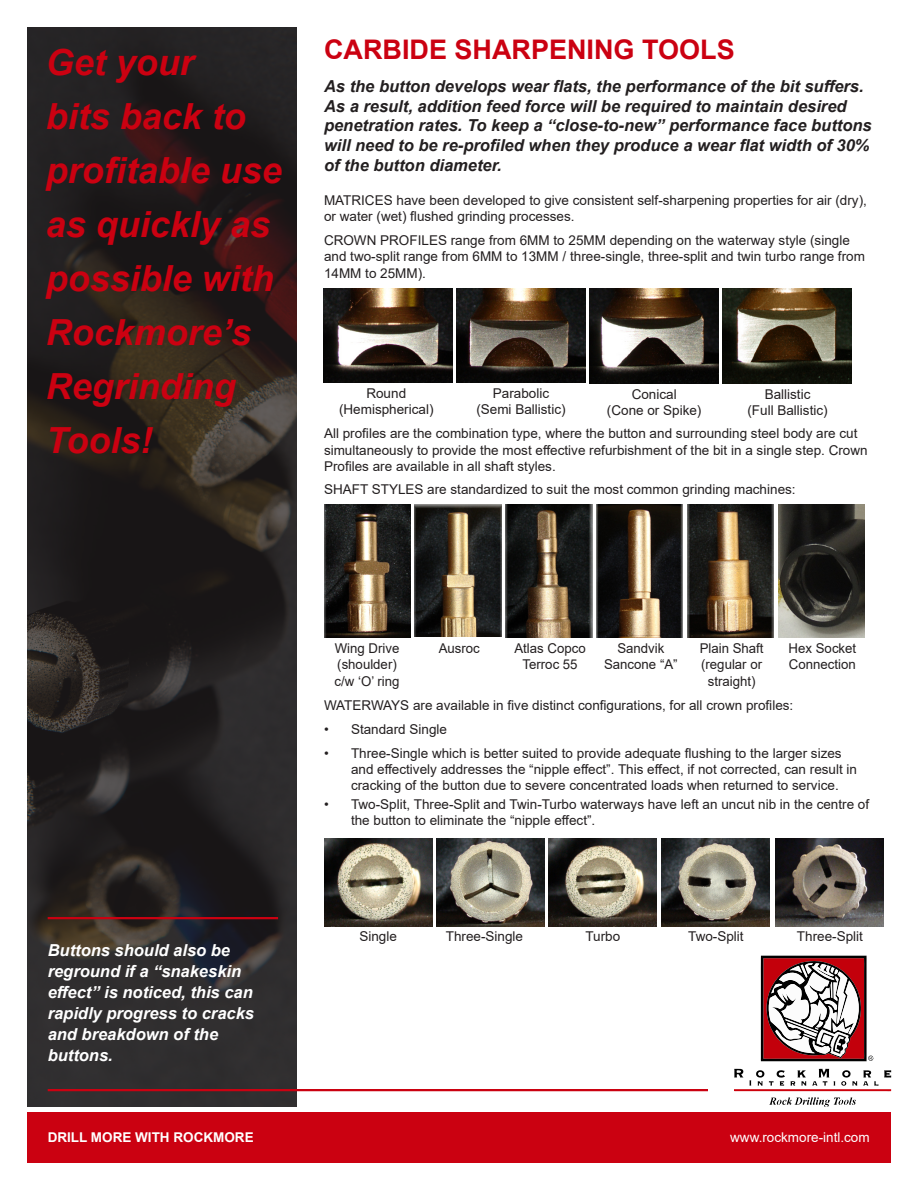
<style>
.page{position:relative;width:918px;height:1188px;background:#fff}
.page>*{position:absolute;margin:0;border:0;box-sizing:border-box;transform-origin:0 0}
.t1{font:italic 700 36px/54px "Arial";color:#cb0111}
.t2{font:700 27px "Arial";color:#cb0111}
.t3{font:italic 700 16.5px/19.8px "Arial";color:#231f20}
.t4{font:italic 700 16.5px/21px "Arial";color:#fff}
.t5{font:13.5px/16.2px "Arial";color:#231f20}
.t6{font:700 13.5px "Arial";color:#fff}
.t7{font:13.5px "Arial";color:#fff}
</style>
<div class="page">
<img style="left:27px;top:27px;width:270px;height:1080px">
<div style="left:27px;top:1112px;width:864px;height:50px;background:#cb0111"></div>
<hr style="left:48px;top:917px;width:230px;height:2px;background:#cb0111">
<hr style="left:48px;top:1089px;width:660px;height:2px;background:#cb0111">
<svg style="left:769px;top:1097px;width:87px;height:10px"></svg>
<svg style="left:734px;top:1068px;width:157px;height:23px"></svg>
<svg style="left:761px;top:956px;width:113px;height:105px"></svg>
<img style="left:324px;top:505px;width:87px;height:132px">
<img style="left:415px;top:505px;width:86px;height:132px">
<img style="left:506px;top:505px;width:86px;height:132px">
<img style="left:597px;top:505px;width:86px;height:132px">
<img style="left:687px;top:505px;width:87px;height:132px">
<img style="left:778px;top:505px;width:87px;height:132px">
<img style="left:323px;top:288px;width:130px;height:95px">
<img style="left:590px;top:289px;width:129px;height:94px">
<img style="left:456px;top:288px;width:130px;height:95px">
<img style="left:722px;top:289px;width:130px;height:94px">
<img style="left:324px;top:838px;width:108px;height:88px">
<img style="left:662px;top:838px;width:108px;height:88px">
<img style="left:549px;top:838px;width:108px;height:88px">
<img style="left:436px;top:838px;width:108px;height:88px">
<img style="left:775px;top:838px;width:108px;height:88px">
<p class="t1" style="left:46px;top:36px;width:238px">Get your<br>bits back to profitable use as quickly as possible with<br>Rockmore’s<br>Regrinding<br>Tools!</p>
<p class="t2" style="left:324px;top:30px;width:412px">CARBIDE SHARPENING TOOLS</p>
<p class="t3" style="left:324px;top:77px;width:549px">As the button develops wear flats, the performance of the bit suffers.<br>As a result, addition feed force will be required to maintain desired penetration rates. To keep a “close-to-new” performance face buttons will need to be re-profiled when they produce a wear flat width of 30% of the button diameter.</p>
<p class="t5" style="left:324px;top:192px;width:544px">MATRICES have been developed to give consistent self-sharpening properties for air (dry), or water (wet) flushed grinding processes.</p>
<p class="t5" style="left:324px;top:232px;width:542px">CROWN PROFILES range from 6MM to 25MM depending on the waterway style (single and two-split range from 6MM to 13MM / three-single, three-split and twin turbo range from<br>14MM to 25MM).</p>
<p class="t5" style="left:339px;top:385px;width:96px;text-align:center">Round (Hemispherical)</p>
<p class="t5" style="left:476px;top:385px;width:91px;text-align:center">Parabolic (Semi Ballistic)</p>
<p class="t5" style="left:607px;top:386px;width:96px;text-align:center">Conical<br>(Cone or Spike)</p>
<p class="t5" style="left:747px;top:386px;width:82px;text-align:center">Ballistic<br>(Full Ballistic)</p>
<p class="t5" style="left:324px;top:425px;width:545px">All profiles are the combination type, where the button and surrounding steel body are cut simultaneously to provide the most effective refurbishment of the bit in a single step. Crown<br>Profiles are available in all shaft styles.</p>
<p class="t5" style="left:324px;top:481px;width:473px">SHAFT STYLES are standardized to suit the most common grinding machines:</p>
<p class="t4" style="left:48px;top:941px;width:208px">Buttons should also be reground if a “snakeskin effect” is noticed, this can rapidly progress to cracks and breakdown of the buttons.</p>
<p class="t5" style="left:335px;top:640px;width:66px">Wing Drive (shoulder) c/w ‘O’ ring</p>
<p class="t5" style="left:439px;top:640px;width:43px">Ausroc</p>
<p class="t5" style="left:514px;top:640px;width:73px;text-align:center">Atlas Copco<br>Terroc 55</p>
<p class="t5" style="left:604px;top:640px;width:75px;text-align:center">Sandvik<br>Sancone “A”</p>
<p class="t5" style="left:700px;top:640px;width:65px;text-align:center">Plain Shaft (regular or straight)</p>
<p class="t5" style="left:789px;top:640px;width:69px">Hex Socket<br>Connection</p>
<p class="t5" style="left:324px;top:697px;width:471px">WATERWAYS are available in five distinct configurations, for all crown profiles:</p>
<p class="t5" style="left:324px;top:721px;width:125px">• Standard Single</p>
<p class="t5" style="left:351px;top:745px;width:508px;text-indent:-27px">• Three-Single which is better suited to provide adequate flushing to the larger sizes and effectively addresses the “nipple effect”. This effect, if not corrected, can result in cracking of the button due to severe concentrated loads when returned to service.</p>
<p class="t5" style="left:351px;top:796px;width:520px;text-indent:-27px">• Two-Split, Three-Split and Twin-Turbo waterways have left an uncut nib in the centre of the button to eliminate the “nipple effect”.</p>
<p class="t5" style="left:359px;top:928px;width:39px">Single</p>
<p class="t5" style="left:446px;top:928px;width:79px">Three-Single</p>
<p class="t5" style="left:585px;top:928px;width:36px">Turbo</p>
<p class="t5" style="left:688px;top:928px;width:57px">Two-Split</p>
<p class="t5" style="left:797px;top:928px;width:68px">Three-Split</p>
<p class="t6" style="left:48px;top:1128px;width:207px">DRILL MORE WITH ROCKMORE</p>
<p class="t7" style="left:730px;top:1128px;width:141px">www.rockmore-intl.com</p>
</div>
